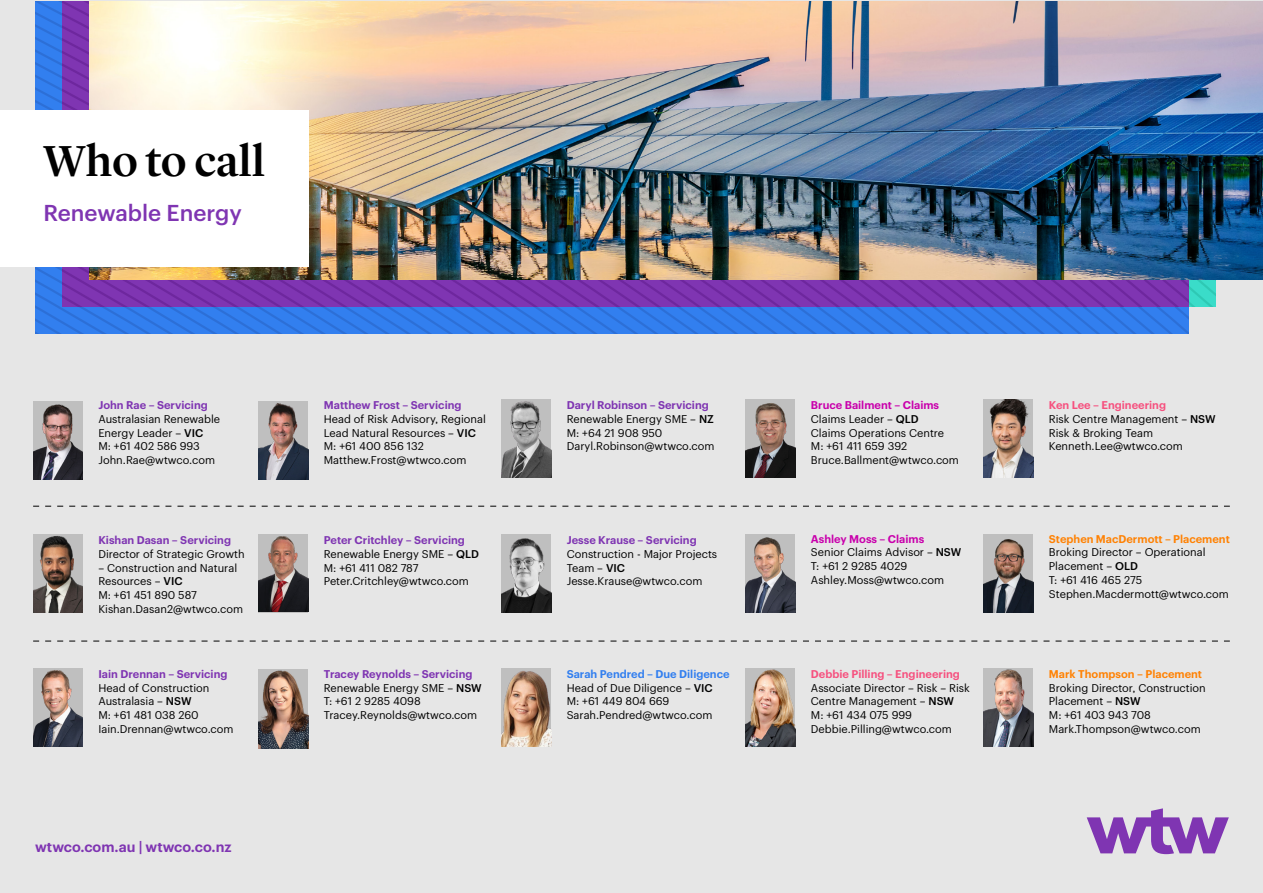
<style>
.page{position:relative;width:1263px;height:893px;background:#e6e6e6}
.page>*{position:absolute;margin:0;border:0;box-sizing:border-box;transform-origin:0 0}
.t1{font:500 45px "Lyon Display";color:#000}
.t2{font:500 22.5px "Graphik";color:#7f35b2}
.t3{font:600 14.25px "Graphik";color:#7f35b2}
.t4{font:10.95px/13.8px "Graphik";color:#000}
.t5{font:600 10.95px "Graphik";color:#7f35b2}
.t6{font:600 10.95px "Graphik";color:#ff8204}
.t7{font:600 10.95px "Graphik";color:#f6517f}
.s1{font-weight:500}
.s2{font-weight:600;color:#7f35b2}
.s3{font-weight:600;color:#327fef}
.s4{font-weight:600;color:#c900ac}
.s5{font-weight:600;color:#f6517f}
</style>
<div class="page">
<svg style="left:35px;top:1px;width:1153px;height:333px;background:#4369da"></svg>
<svg style="left:384px;top:280px;width:804px;height:27px;background:#7b32ae"></svg>
<svg style="left:409px;top:280px;width:779px;height:19px;background:#7b32ae"></svg>
<img style="left:89px;top:1px;width:1174px;height:279px">
<div style="left:0;top:110px;width:308px;height:156px;background:#fff"></div>
<img style="left:501px;top:399px;width:50px;height:79px">
<img style="left:501px;top:534px;width:50px;height:79px">
<div style="left:501px;top:668px;width:50px;height:79px;background:#bfbfbf"></div>
<img style="left:501px;top:671px;width:50px;height:76px">
<svg style="left:33px;top:506px;width:1197px;height:1px"></svg>
<svg style="left:33px;top:641px;width:1197px;height:1px"></svg>
<img style="left:746px;top:399px;width:49px;height:79px">
<img style="left:746px;top:668px;width:49px;height:79px">
<img style="left:746px;top:534px;width:49px;height:79px">
<img style="left:984px;top:668px;width:49px;height:79px">
<img style="left:984px;top:399px;width:49px;height:79px">
<img style="left:984px;top:534px;width:49px;height:79px">
<img style="left:259px;top:534px;width:49px;height:78px">
<img style="left:259px;top:401px;width:49px;height:78px">
<img style="left:259px;top:669px;width:49px;height:79px">
<img style="left:33px;top:534px;width:50px;height:79px">
<img style="left:33px;top:401px;width:50px;height:78px">
<img style="left:33px;top:668px;width:50px;height:79px">
<svg style="left:1087px;top:808px;width:142px;height:46px"></svg>
<h1 class="t1" style="left:43px;top:128px;width:223px">Who to call</h1>
<h2 class="t2" style="left:43px;top:196px;width:200px">Renewable Energy</h2>
<p class="t5" style="left:98px;top:397px;width:111px">John Rae – Servicing</p>
<p class="t4" style="left:98px;top:411px;width:123px">Australasian Renewable<br>Energy Leader – <span class="s1">VIC<br></span>M: +61 402 586 993<br>John.Rae@wtwco.com</p>
<p class="t5" style="left:98px;top:532px;width:134px">Kishan Dasan – Servicing</p>
<p class="t4" style="left:98px;top:546px;width:148px">Director of Strategic Growth</p>
<p class="t4" style="left:98px;top:560px;width:146px">– Construction and Natural<br>Resources – <span class="s1">VIC<br></span>M: +61 451 890 587<br>Kishan.Dasan2@wtwco.com</p>
<p class="t5" style="left:98px;top:665px;width:131px">Iain Drennan – Servicing</p>
<p class="t4" style="left:98px;top:680px;width:137px">Head of Construction<br>Australasia – <span class="s1">NSW<br></span>M: +61 481 038 260<br>Iain.Drennan@wtwco.com</p>
<h3 class="t3" style="left:35px;top:835px;width:198px">wtwco.com.au | wtwco.co.nz</h3>
<p class="t5" style="left:324px;top:397px;width:139px">Matthew Frost – Servicing</p>
<p class="t4" style="left:324px;top:411px;width:164px">Head of Risk Advisory, Regional<br>Lead Natural Resources – <span class="s1">VIC<br></span>M: +61 400 856 132<br>Matthew.Frost@wtwco.com</p>
<p class="t4" style="left:324px;top:532px;width:157px"><span class="s2">Peter Critchley – Servicing<br></span>Renewable Energy SME – <span class="s1">QLD<br></span>M: +61 411 082 787<br>Peter.Critchley@wtwco.com</p>
<p class="t4" style="left:324px;top:666px;width:159px"><span class="s2">Tracey Reynolds – Servicing<br></span>Renewable Energy SME – <span class="s1">NSW<br></span>T: +61 2 9285 4098<br>Tracey.Reynolds@wtwco.com</p>
<p class="t4" style="left:567px;top:397px;width:149px"><span class="s2">Daryl Robinson – Servicing<br></span>Renewable Energy SME – <span class="s1">NZ<br></span>M: +64 21 908 950<br>Daryl.Robinson@wtwco.com</p>
<p class="t5" style="left:567px;top:532px;width:132px">Jesse Krause – Servicing</p>
<p class="t4" style="left:567px;top:546px;width:152px">Construction - Major Projects<br>Team – <span class="s1">VIC<br></span>Jesse.Krause@wtwco.com</p>
<p class="t4" style="left:567px;top:666px;width:164px"><span class="s3">Sarah Pendred – Due Diligence<br></span>Head of Due Diligence – <span class="s1">VIC<br></span>M: +61 449 804 669<br>Sarah.Pendred@wtwco.com</p>
<p class="t4" style="left:811px;top:397px;width:150px"><span class="s4">Bruce Bailment – Claims<br></span>Claims Leader – <span class="s1">QLD<br></span>Claims Operations Centre<br>M: +61 411 659 392<br>Bruce.Ballment@wtwco.com</p>
<p class="t4" style="left:811px;top:531px;width:152px"><span class="s4">Ashley Moss – Claims<br></span>Senior Claims Advisor – <span class="s1">NSW<br></span>T: +61 2 9285 4029<br>Ashley.Moss@wtwco.com</p>
<p class="t7" style="left:811px;top:665px;width:150px">Debbie Pilling – Engineering</p>
<p class="t4" style="left:811px;top:680px;width:160px">Associate Director – Risk – Risk<br>Centre Management – <span class="s1">NSW<br></span>M: +61 434 075 999<br>Debbie.Pilling@wtwco.com</p>
<p class="t4" style="left:1049px;top:397px;width:168px"><span class="s5">Ken Lee – Engineering<br></span>Risk Centre Management – <span class="s1">NSW<br></span>Risk &amp; Broking Team<br>Kenneth.Lee@wtwco.com</p>
<p class="t6" style="left:1049px;top:530px;width:182px">Stephen MacDermott – Placement</p>
<p class="t4" style="left:1049px;top:545px;width:181px">Broking Director – Operational<br>Placement – <span class="s1">OLD<br></span>T: +61 416 465 275<br>Stephen.Macdermott@wtwco.com</p>
<p class="t6" style="left:1049px;top:665px;width:155px">Mark Thompson – Placement</p>
<p class="t4" style="left:1049px;top:680px;width:158px">Broking Director, Construction<br>Placement – <span class="s1">NSW<br></span>M: +61 403 943 708<br>Mark.Thompson@wtwco.com</p>
</div>
